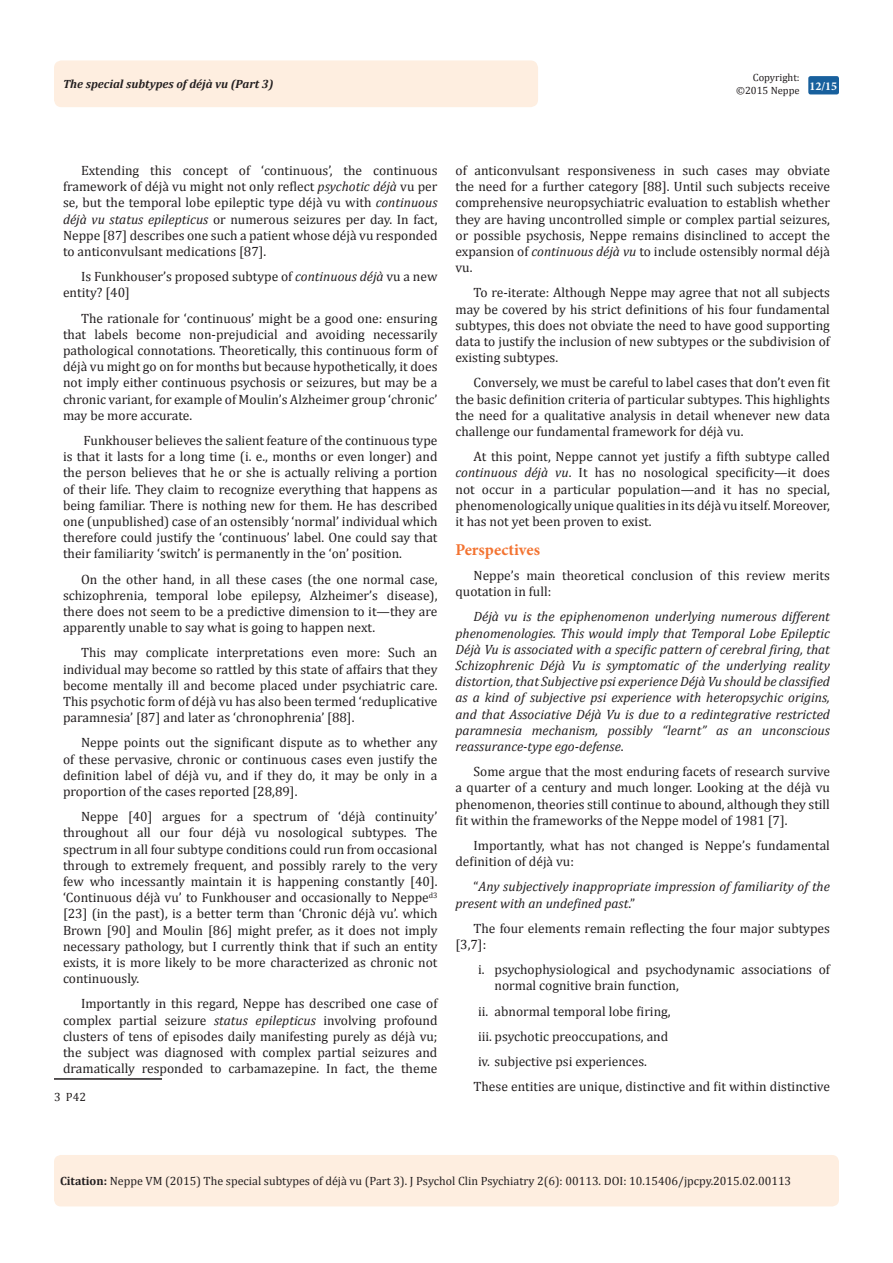
<style>
.page{position:relative;width:893px;height:1263px;background:#fff}
.page>*{position:absolute;margin:0;border:0;box-sizing:border-box;transform-origin:0 0}
.t1{font:700 16.5px "Minion Pro";color:#f37331}
.t2{font:13.5px/16.2px "Cambria";color:#231f20;text-align:justify}
.t3{font:italic 13.5px/16.2px "Cambria";color:#231f20;text-align:justify}
.Citation{font:12px "Cambria";color:#231f20}
.t4{font:italic 700 12px "Cambria";color:#231f20}
.t5{font:700 12px "Minion Pro";color:#fff}
.t6{font:10.5px "Cambria";color:#231f20}
.s1{font-style:italic}
.s2{font-style:normal}
.s3{font-weight:700}
</style>
<div class="page">
<hr style="left:54px;top:1078px;width:108px;height:2px;background:#231f20">
<div style="left:54px;top:60px;width:484px;height:47px;background:#feeee0;border-radius:8px"></div>
<div style="left:808px;top:76px;width:31px;height:18px;background:#18609d;border-radius:2px"></div>
<div style="left:54px;top:1155px;width:785px;height:51px;background:#feeee0;border-radius:7px"></div>
<p class="t6" style="left:753px;top:72px;width:48px">Copyright:</p>
<p class="t6" style="left:736px;top:84px;width:65px">©2015 Neppe</p>
<p class="t4" style="left:63px;top:76px;width:212px">The special subtypes of déjà vu (Part 3)</p>
<p class="t5" style="left:809px;top:77px;width:29px">12/15</p>
<p class="t2" style="left:63px;top:162px;width:376px;text-indent:18px">Extending this concept of ‘continuous’, the continuous framework of déjà vu might not only reflect <span class="s1">psychotic déjà</span> vu per se, but the temporal lobe epileptic type déjà vu with <span class="s1">continuous déjà vu status epilepticus</span> or numerous seizures per day. In fact, Neppe [87] describes one such a patient whose déjà vu responded to anticonvulsant medications [87].</p>
<p class="t2" style="left:63px;top:268px;width:376px;text-indent:18px">Is Funkhouser’s proposed subtype of <span class="s1">continuous déjà</span> vu a new entity? [40]</p>
<p class="t2" style="left:63px;top:310px;width:376px;text-indent:18px">The rationale for ‘continuous’ might be a good one: ensuring that labels become non-prejudicial and avoiding necessarily pathological connotations. Theoretically, this continuous form of déjà vu might go on for months but because hypothetically, it does not imply either continuous psychosis or seizures, but may be a chronic variant, for example of Moulin’s Alzheimer group ‘chronic’ may be more accurate.</p>
<p class="t2" style="left:63px;top:432px;width:376px;text-indent:21px">Funkhouser believes the salient feature of the continuous type is that it lasts for a long time (i. e., months or even longer) and the person believes that he or she is actually reliving a portion of their life. They claim to recognize everything that happens as being familiar. There is nothing new for them. He has described one (unpublished) case of an ostensibly ‘normal’ individual which therefore could justify the ‘continuous’ label. One could say that their familiarity ‘switch’ is permanently in the ‘on’ position.</p>
<p class="t2" style="left:63px;top:571px;width:376px;text-indent:18px">On the other hand, in all these cases (the one normal case, schizophrenia, temporal lobe epilepsy, Alzheimer’s disease), there does not seem to be a predictive dimension to it—they are apparently unable to say what is going to happen next.</p>
<p class="t2" style="left:63px;top:645px;width:376px;text-indent:18px">This may complicate interpretations even more: Such an individual may become so rattled by this state of affairs that they become mentally ill and become placed under psychiatric care.<br>This psychotic form of déjà vu has also been termed ‘reduplicative paramnesia’ [87] and later as ‘chronophrenia’ [88].</p>
<p class="t2" style="left:63px;top:735px;width:376px;text-indent:18px">Neppe points out the significant dispute as to whether any of these pervasive, chronic or continuous cases even justify the definition label of déjà vu, and if they do, it may be only in a proportion of the cases reported [28,89].</p>
<p class="t2" style="left:63px;top:808px;width:376px;text-indent:18px">Neppe [40] argues for a spectrum of ‘déjà continuity’ throughout all our four déjà vu nosological subtypes. The spectrum in all four subtype conditions could run from occasional through to extremely frequent, and possibly rarely to the very few who incessantly maintain it is happening constantly [40]. ‘Continuous déjà vu’ to Funkhouser and occasionally to Neppe<sup>d3 </sup>[23] (in the past), is a better term than ‘Chronic déjà vu’. which Brown [90] and Moulin [86] might prefer, as it does not imply necessary pathology, but I currently think that if such an entity exists, it is more likely to be more characterized as chronic not continuously.</p>
<p class="t2" style="left:63px;top:996px;width:376px;text-indent:18px">Importantly in this regard, Neppe has described one case of complex partial seizure <span class="s1">status epilepticus</span> involving profound clusters of tens of episodes daily manifesting purely as déjà vu; the subject was diagnosed with complex partial seizures and dramatically responded to carbamazepine. In fact, the theme</p>
<p class="Citation" style="left:54px;top:1089px;width:34px">3 P42</p>
<p class="t2" style="left:455px;top:162px;width:376px">of anticonvulsant responsiveness in such cases may obviate the need for a further category [88]. Until such subjects receive comprehensive neuropsychiatric evaluation to establish whether they are having uncontrolled simple or complex partial seizures, or possible psychosis, Neppe remains disinclined to accept the expansion of <span class="s1">continuous déjà vu</span> to include ostensibly normal déjà vu.</p>
<p class="t2" style="left:455px;top:285px;width:376px;text-indent:18px">To re-iterate: Although Neppe may agree that not all subjects may be covered by his strict definitions of his four fundamental subtypes, this does not obviate the need to have good supporting data to justify the inclusion of new subtypes or the subdivision of existing subtypes.</p>
<p class="t2" style="left:455px;top:375px;width:376px;text-indent:18px">Conversely, we must be careful to label cases that don’t even fit the basic definition criteria of particular subtypes. This highlights the need for a qualitative analysis in detail whenever new data challenge our fundamental framework for déjà vu.</p>
<p class="t2" style="left:455px;top:448px;width:376px;text-indent:18px">At this point, Neppe cannot yet justify a fifth subtype called <span class="s1">continuous déjà vu</span>. It has no nosological specificity—it does not occur in a particular population—and it has no special, phenomenologically unique qualities in its déjà vu itself. Moreover, it has not yet been proven to exist.</p>
<p class="t1" style="left:455px;top:538px;width:86px">Perspectives</p>
<p class="t2" style="left:455px;top:567px;width:376px;text-indent:18px">Neppe’s main theoretical conclusion of this review merits quotation in full:</p>
<p class="t3" style="left:455px;top:608px;width:376px;text-indent:18px">Déjà vu is the epiphenomenon underlying numerous different phenomenologies. This would imply that Temporal Lobe Epileptic Déjà Vu is associated with a specific pattern of cerebral firing, that Schizophrenic Déjà Vu is symptomatic of the underlying reality distortion, that Subjective psi experience Déjà Vu should be classified as a kind of subjective psi experience with heteropsychic origins, and that Associative Déjà Vu is due to a redintegrative restricted paramnesia mechanism, possibly “learnt” as an unconscious reassurance-type ego-defense<span class="s2">.</span></p>
<p class="t2" style="left:455px;top:763px;width:376px;text-indent:18px">Some argue that the most enduring facets of research survive a quarter of a century and much longer. Looking at the déjà vu phenomenon, theories still continue to abound, although they still fit within the frameworks of the Neppe model of 1981 [7].</p>
<p class="t2" style="left:455px;top:837px;width:376px;text-indent:18px">Importantly, what has not changed is Neppe’s fundamental definition of déjà vu:</p>
<p class="t3" style="left:455px;top:878px;width:376px;text-indent:18px"><span class="s2">“</span>Any subjectively inappropriate impression of familiarity of the present with an undefined past<span class="s2">.”</span></p>
<p class="t2" style="left:455px;top:920px;width:376px;text-indent:18px">The four elements remain reflecting the four major subtypes [3,7]:</p>
<p class="t2" style="left:494px;top:961px;width:337px;text-indent:-16px">i. psychophysiological and psychodynamic associations of normal cognitive brain function,</p>
<p class="t2" style="left:478px;top:1003px;width:194px">ii. abnormal temporal lobe firing,</p>
<p class="t2" style="left:478px;top:1028px;width:192px">iii. psychotic preoccupations, and</p>
<p class="t2" style="left:478px;top:1053px;width:171px">iv. subjective psi experiences.</p>
<p class="t2" style="left:473px;top:1078px;width:358px">These entities are unique, distinctive and fit within distinctive</p>
<p class="Citation" style="left:60px;top:1174px;width:733px"><span class="s3">Citation:</span> Neppe VM (2015) The special subtypes of déjà vu (Part 3). J Psychol Clin Psychiatry 2(6): 00113. DOI: 10.15406/jpcpy.2015.02.00113</p>
</div>
